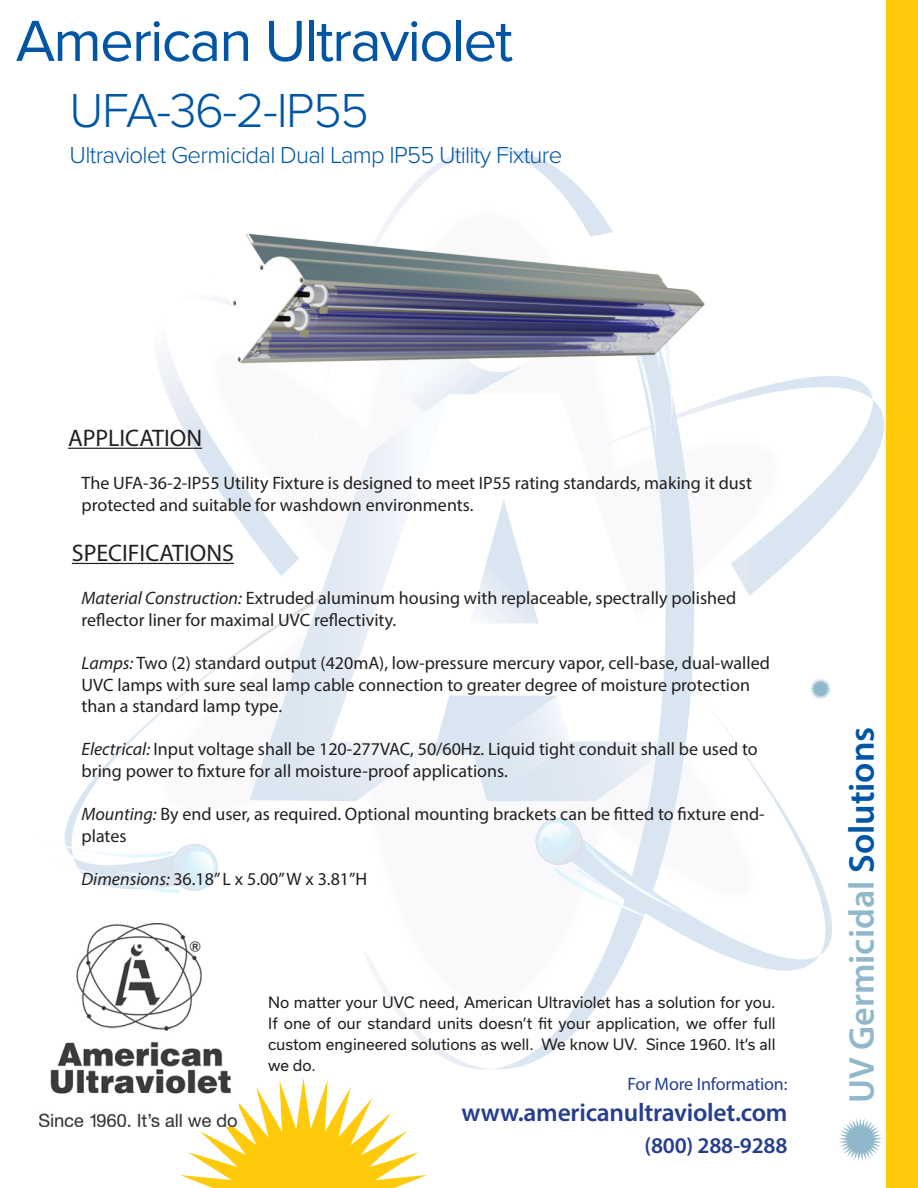
<style>
.page{position:relative;width:918px;height:1188px;background:#fff}
.page>*{position:absolute;margin:0;border:0;box-sizing:border-box;transform-origin:0 0}
.t1{font:60px "Proxima Nova";letter-spacing:-.03em;color:#0155a5}
.t2{font:300 49.5px "Proxima Nova";letter-spacing:-.03em;color:#0155a5}
.t3{font:600 36px "Myriad Pro";color:#90b8ca}
.t4{font:600 25.5px "Myriad Pro";letter-spacing:-.01em;color:#253f8e}
.t5{font:300 24px "Proxima Nova";letter-spacing:-.03em;color:#0155a5}
.t6{font:24px "Myriad Pro";color:#231f20}
.t7{font:600 22.5px "Myriad Pro";letter-spacing:-.01em;color:#253f8e}
.t8{font:18px/21.6px "Myriad Pro";color:#231f20}
.t9{font:18px "Myriad Pro";letter-spacing:-.01em;color:#253f8e}
.t10{font:15px/21px "Usual";color:#231f20;text-align:justify}
.s1{font-style:italic}
.s2{color:#0155a5}
</style>
<div class="page">
<svg style="left:852px;top:378px;width:32px;height:116px"></svg>
<svg style="left:64px;top:738px;width:68px;height:100px"></svg>
<svg style="left:64px;top:838px;width:68px;height:51px"></svg>
<svg style="left:132px;top:352px;width:720px;height:619px"></svg>
<svg style="left:302px;top:422px;width:392px;height:647px"></svg>
<svg style="left:607px;top:422px;width:67px;height:37px"></svg>
<img style="left:534px;top:819px;width:1px;height:47px">
<svg style="left:535px;top:818px;width:167px;height:110px"></svg>
<div style="left:886px;top:0;width:32px;height:1188px;background:#feca0a"></div>
<svg style="left:839px;top:1118px;width:43px;height:43px"></svg>
<svg style="left:180px;top:1078px;width:247px;height:110px"></svg>
<svg style="left:810px;top:678px;width:21px;height:22px"></svg>
<img style="left:40px;top:923px;width:199px;height:203px">
<img style="left:207px;top:148px;width:504px;height:274px">
<hr style="left:68px;top:448px;width:134px;height:1px;background:#231f20">
<hr style="left:72px;top:563px;width:162px;height:1px;background:#231f20">
<p class="t1" style="left:16px;top:5px;width:499px">American Ultraviolet</p>
<p class="t2" style="left:70px;top:81px;width:301px">UFA-36-2-IP55</p>
<p class="t5" style="left:70px;top:141px;width:494px">Ultraviolet Germicidal Dual Lamp IP55 Utility Fixture</p>
<p class="t6" style="left:68px;top:423px;width:136px">APPLICATION</p>
<p class="t8" style="left:82px;top:472px;width:672px">The UFA-36-2-IP55 Utility Fixture is designed to meet IP55 rating standards, making it dust protected and suitable for washdown environments.</p>
<p class="t6" style="left:72px;top:538px;width:164px">SPECIFICATIONS</p>
<p class="t8" style="left:82px;top:587px;width:656px"><span class="s1">Material Construction:</span> Extruded aluminum housing with replaceable, spectrally polished reflector liner for maximal UVC reflectivity.</p>
<p class="t8" style="left:82px;top:652px;width:690px"><span class="s1">Lamps:</span> Two (2) standard output (420mA), low-pressure mercury vapor, cell-base, dual-walled<br>UVC lamps with sure seal lamp cable connection to greater degree of moisture protection than a standard lamp type.</p>
<p class="t8" style="left:82px;top:738px;width:678px"><span class="s1">Electrical:</span> Input voltage shall be 120-277VAC, 50/60Hz. Liquid tight conduit shall be used to bring power to fixture for all moisture-proof applications.</p>
<p class="t8" style="left:82px;top:803px;width:685px"><span class="s1">Mounting:</span> By end user, as required. Optional mounting brackets can be fitted to fixture end&shy;plates</p>
<p class="t8" style="left:82px;top:868px;width:287px"><span class="s1">Dimensions:</span> 36.18” L x 5.00” W x 3.81”H</p>
<p class="t10" style="left:268px;top:992px;width:509px">No matter your UVC need, American Ultraviolet has a solution for you.<br>If one of our standard units doesn’t fit your application, we offer full custom engineered solutions as well. We know UV. Since 1960. It’s all we do.</p>
<p class="t9" style="left:628px;top:1072px;width:161px">For More Information:</p>
<p class="t4" style="left:462px;top:1096px;width:327px">www.americanultraviolet.com</p>
<p class="t7" style="left:645px;top:1131px;width:144px">(800) 288-9288</p>
<p class="t3" style="left:839px;top:1103px;width:378px;rotate:-90deg">UV Germicidal <span class="s2">Solutions</span></p>
</div>
